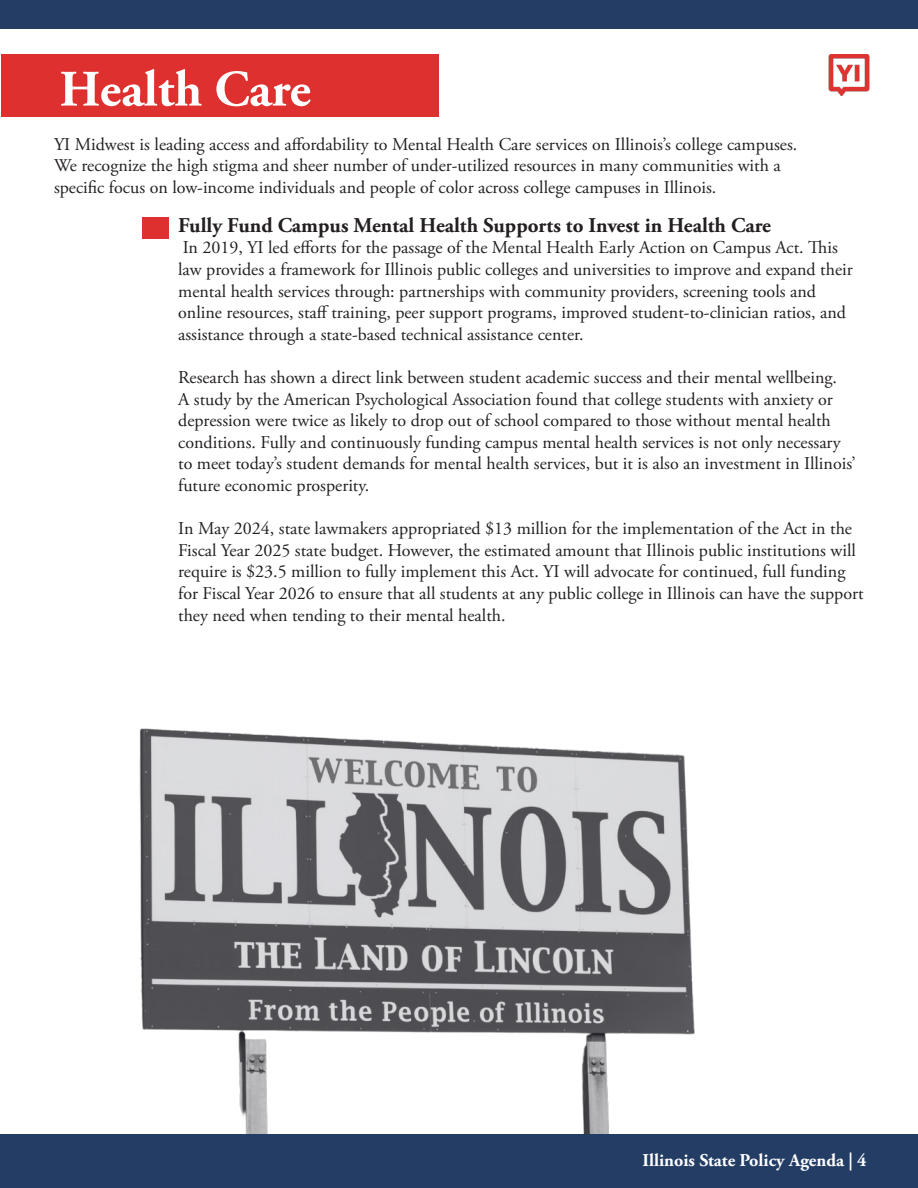
<style>
.page{position:relative;width:918px;height:1188px;background:#fff}
.page>*{position:absolute;margin:0;border:0;box-sizing:border-box;transform-origin:0 0}
.t1{font:700 51px "Adobe Garamond Pro";color:#fff}
.t2{font:700 21px "Adobe Garamond Pro";color:#231f20}
.t3{font:18px/21.6px "Adobe Garamond Pro";color:#231f20}
.t4{font:700 18px "Adobe Garamond Pro";color:#fff}
</style>
<div class="page">
<div style="left:0;top:1134px;width:918px;height:54px;background:#243d64"></div>
<div style="left:0;top:0;width:918px;height:29px;background:#243d64"></div>
<img style="left:828px;top:54px;width:41px;height:41px">
<div style="left:142px;top:217px;width:27px;height:22px;background:#de302f"></div>
<img style="left:139px;top:728px;width:556px;height:406px">
<div style="left:1px;top:54px;width:437px;height:62px;background:#de302f"></div>
<p class="t1" style="left:59px;top:60px;width:253px">Health Care</p>
<p class="t3" style="left:54px;top:134px;width:745px">YI Midwest is leading access and affordability to Mental Health Care services on Illinois’s college campuses.<br>We recognize the high stigma and sheer number of under-utilized resources in many communities with a specific focus on low-income individuals and people of color across college campuses in Illinois.</p>
<p class="t2" style="left:178px;top:213px;width:594px">Fully Fund Campus Mental Health Supports to Invest in Health Care</p>
<p class="t3" style="left:178px;top:238px;width:676px">In 2019, YI led efforts for the passage of the Mental Health Early Action on Campus Act. This law provides a framework for Illinois public colleges and universities to improve and expand their mental health services through: partnerships with community providers, screening tools and online resources, staff training, peer support programs, improved student-to-clinician ratios, and assistance through a state-based technical assistance center.</p>
<p class="t3" style="left:178px;top:367px;width:679px">Research has shown a direct link between student academic success and their mental wellbeing.<br>A study by the American Psychological Association found that college students with anxiety or depression were twice as likely to drop out of school compared to those without mental health conditions. Fully and continuously funding campus mental health services is not only necessary to meet today’s student demands for mental health services, but it is also an investment in Illinois’ future economic prosperity.</p>
<p class="t3" style="left:178px;top:518px;width:687px">In May 2024, state lawmakers appropriated $13 million for the implementation of the Act in the Fiscal Year 2025 state budget. However, the estimated amount that Illinois public institutions will require is $23.5 million to fully implement this Act. YI will advocate for continued, full funding for Fiscal Year 2026 to ensure that all students at any public college in Illinois can have the support they need when tending to their mental health.</p>
<p class="t4" style="left:643px;top:1149px;width:225px">Illinois State Policy Agenda | 4</p>
</div>
